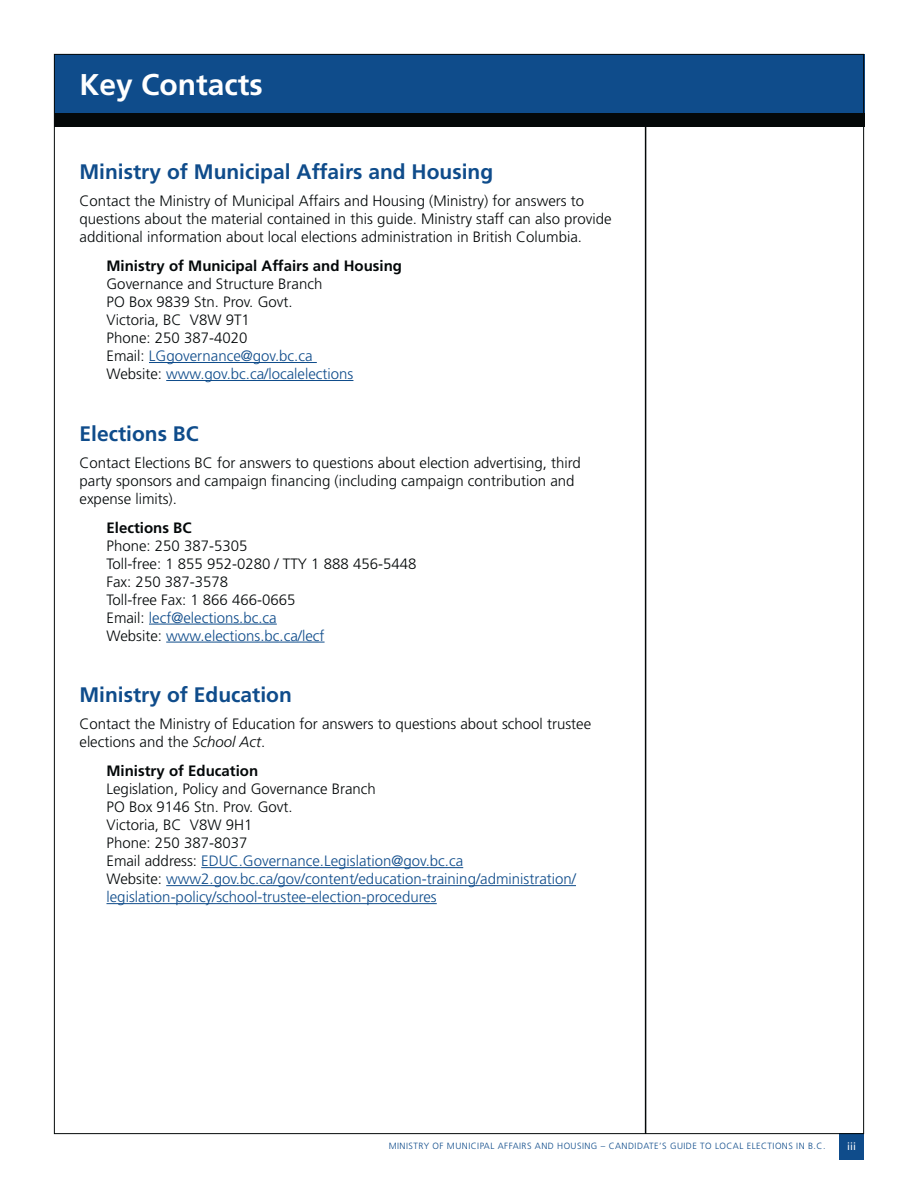
<style>
.page{position:relative;width:918px;height:1188px;background:#fff}
.page>*{position:absolute;margin:0;border:0;box-sizing:border-box;transform-origin:0 0}
.t1{font:700 30px "Frutiger LT Std";color:#fff}
.t2{font:700 21px "Frutiger LT Std";color:#0f4c8b}
.t3{font:300 15px/18px "Frutiger LT Std";color:#040809}
.t4{font:300 15px/18px "Frutiger LT Std";color:#0f4c8b}
.t5{font:700 15px "Frutiger LT Std";color:#040809}
.t6{font:10.5px "Frutiger LT Std";color:#fff}
.t7{font:300 9px "Frutiger LT Std";letter-spacing:.05em;color:#0f4c8b}
.s1{color:#0f4c8b}
.s2{font-style:italic}
.s3{color:#040809}
</style>
<div class="page">
<div style="left:839px;top:1133px;width:25px;height:27px;background:#0f4c8b"></div>
<div style="left:54px;top:54px;width:810px;height:60px;background:#0f4c8b"></div>
<hr style="left:149px;top:362px;width:168px;height:1px;background:#0f4c8b">
<hr style="left:166px;top:380px;width:187px;height:1px;background:#0f4c8b">
<hr style="left:149px;top:624px;width:128px;height:1px;background:#0f4c8b">
<hr style="left:166px;top:642px;width:159px;height:1px;background:#0f4c8b">
<hr style="left:201px;top:867px;width:262px;height:1px;background:#0f4c8b">
<hr style="left:166px;top:885px;width:410px;height:1px;background:#0f4c8b">
<hr style="left:107px;top:903px;width:330px;height:1px;background:#0f4c8b">
<hr style="left:645px;top:120px;width:1px;height:1014px;background:#040809">
<div style="left:54px;top:113px;width:810px;height:14px;background:#040809"></div>
<h1 class="t1" style="left:79px;top:72px;width:185px">Key Contacts</h1>
<h2 class="t2" style="left:80px;top:163px;width:415px">Ministry of Municipal Affairs and Housing</h2>
<p class="t3" style="left:80px;top:193px;width:534px">Contact the Ministry of Municipal Affairs and Housing (Ministry) for answers to questions about the material contained in this guide. Ministry staff can also provide additional information about local elections administration in British Columbia.</p>
<p class="t5" style="left:107px;top:259px;width:297px">Ministry of Municipal Affairs and Housing</p>
<p class="t3" style="left:107px;top:276px;width:248px">Governance and Structure Branch<br>PO Box 9839 Stn. Prov. Govt.<br>Victoria, BC V8W 9T1<br>Phone: 250 387-4020<br>Email: <span class="s1">LGgovernance@gov.bc.ca<br></span>Website: <span class="s1">www.gov.bc.ca/localelections</span></p>
<h2 class="t2" style="left:80px;top:425px;width:121px">Elections BC</h2>
<p class="t3" style="left:80px;top:454px;width:503px">Contact Elections BC for answers to questions about election advertising, third party sponsors and campaign financing (including campaign contribution and expense limits).</p>
<p class="t5" style="left:107px;top:521px;width:87px">Elections BC</p>
<p class="t3" style="left:107px;top:537px;width:311px">Phone: 250 387-5305<br>Toll-free: 1 855 952-0280 / TTY 1 888 456-5448<br>Fax: 250 387-3578<br>Toll-free Fax: 1 866 466-0665<br>Email: <span class="s1">lecf@elections.bc.ca<br></span>Website: <span class="s1">www.elections.bc.ca/lecf</span></p>
<h2 class="t2" style="left:80px;top:686px;width:214px">Ministry of Education</h2>
<p class="t3" style="left:80px;top:716px;width:513px">Contact the Ministry of Education for answers to questions about school trustee elections and the <span class="s2">School Act</span>.</p>
<p class="t5" style="left:107px;top:765px;width:153px">Ministry of Education</p>
<p class="t4" style="left:107px;top:781px;width:471px"><span class="s3">Legislation, Policy and Governance Branch<br>PO Box 9146 Stn. Prov. Govt.<br>Victoria, BC V8W 9H1<br>Phone: 250 387-8037<br>Email address:</span> EDUC.Governance.Legislation@gov.bc.ca<br><span class="s3">Website:</span> www2.gov.bc.ca/gov/content/education-training/administration/ legislation-policy/school-trustee-election-procedures</p>
<p class="t7" style="left:389px;top:1142px;width:438px">MINISTRY OF MUNICIPAL AFFAIRS AND HOUSING – CANDIDATE’S GUIDE TO LOCAL ELECTIONS IN B.C.</p>
<p class="t6" style="left:847px;top:1142px;width:10px">iii</p>
</div>
